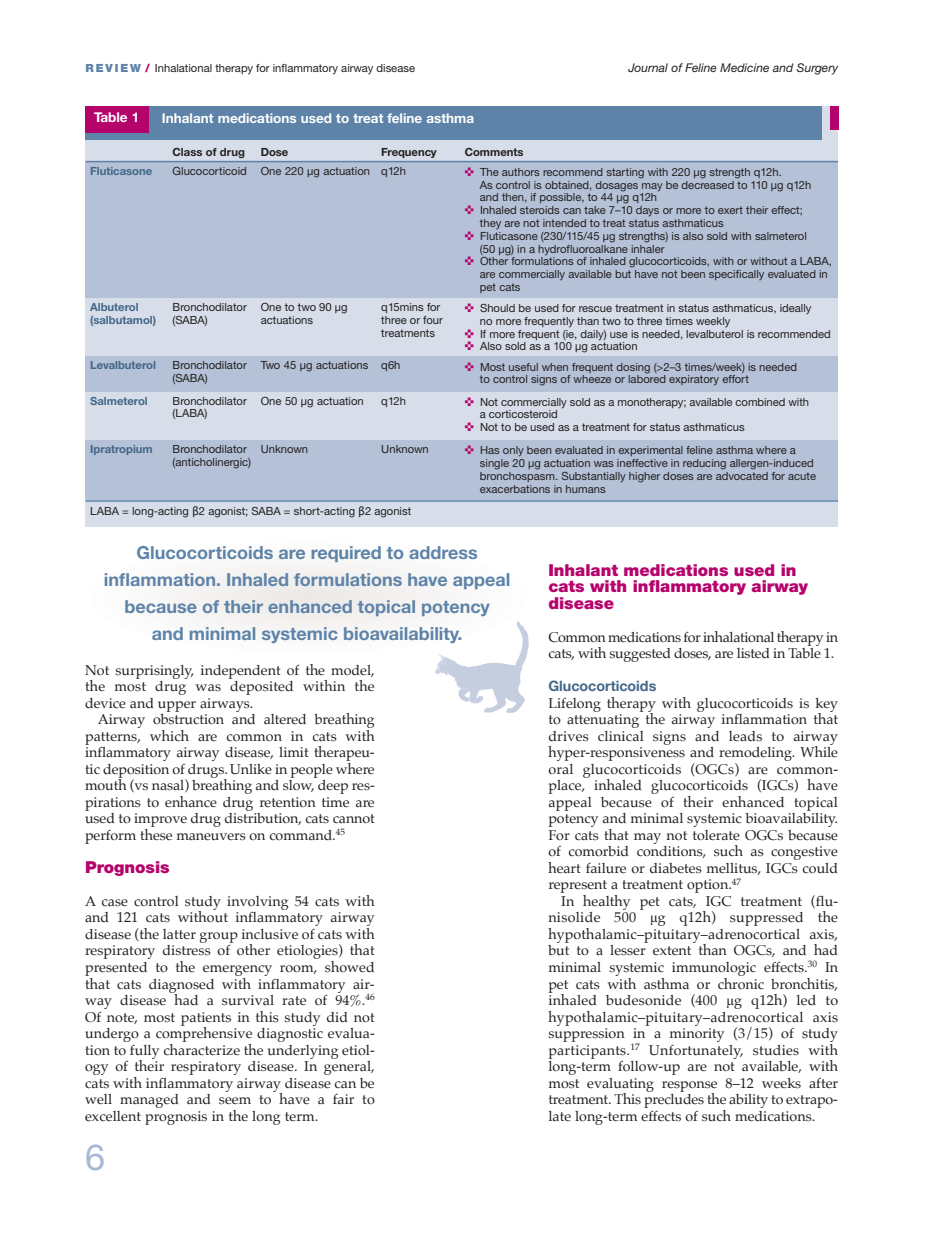
<style>
.page{position:relative;width:936px;height:1234px;background:#fff}
.page>*{position:absolute;margin:0;border:0;box-sizing:border-box;transform-origin:0 0}
.t1{font:36px "Helvetica Neue CE";color:#a6b8d3}
.t2{font:700 18px/27px "Helvetica Neue CE";color:#5e83a8;text-align:center}
.t3{font:900 16.5px/16.5px "Helvetica Neue CE";color:#b6036c}
.t4{font:14.25px/16.5px "Palatino";color:#231f20;text-align:justify}
.t5{font:14.25px/16.5px "Palatino";letter-spacing:-.025em;color:#231f20}
.t6{font:700 14.25px "Helvetica Neue";color:#426688}
.t7{font:700 13.5px "Helvetica Neue CE";color:#fff}
.t8{font:italic 12px "Helvetica Neue CE";color:#231f20}
.t9{font:11.25px/12.8px "Helvetica Neue CE";color:#231f20}
.t10{font:700 11.25px/12.8px "Helvetica Neue CE";color:#426688}
.t11{font:700 11.25px "Helvetica Neue CE";color:#231f20}
.s1{font-weight:900;color:#5e83a8}
.s2{font-weight:900;color:#b6036c}
.s3{font-family:"Lucida Grande"}
.s4{font-family:"Times New Roman"}
</style>
<div class="page">
<div style="left:174px;top:563px;width:268px;height:69px;background:#f5f3f2"></div>
<img style="left:430px;top:614px;width:99px;height:99px">
<div style="left:86px;top:106px;width:170px;height:55px;background:#d7dee9"></div>
<div style="left:256px;top:106px;width:121px;height:55px;background:#d7dee9"></div>
<div style="left:377px;top:106px;width:83px;height:55px;background:#d7dee9"></div>
<div style="left:460px;top:106px;width:378px;height:55px;background:#d7dee9"></div>
<div style="left:86px;top:162px;width:82px;height:136px;background:#b4c1d6"></div>
<div style="left:168px;top:162px;width:88px;height:136px;background:#b4c1d6"></div>
<div style="left:256px;top:162px;width:121px;height:136px;background:#b4c1d6"></div>
<div style="left:377px;top:162px;width:83px;height:136px;background:#b4c1d6"></div>
<div style="left:460px;top:162px;width:378px;height:136px;background:#b4c1d6"></div>
<div style="left:86px;top:298px;width:82px;height:59px;background:#d7dee9"></div>
<div style="left:168px;top:298px;width:88px;height:59px;background:#d7dee9"></div>
<div style="left:256px;top:298px;width:121px;height:59px;background:#d7dee9"></div>
<div style="left:377px;top:298px;width:83px;height:59px;background:#d7dee9"></div>
<div style="left:460px;top:298px;width:378px;height:59px;background:#d7dee9"></div>
<div style="left:86px;top:357px;width:82px;height:35px;background:#b4c1d6"></div>
<div style="left:168px;top:357px;width:88px;height:35px;background:#b4c1d6"></div>
<div style="left:256px;top:357px;width:121px;height:35px;background:#b4c1d6"></div>
<div style="left:377px;top:357px;width:83px;height:35px;background:#b4c1d6"></div>
<div style="left:460px;top:357px;width:378px;height:35px;background:#b4c1d6"></div>
<div style="left:86px;top:392px;width:82px;height:48px;background:#d7dee9"></div>
<div style="left:168px;top:392px;width:88px;height:48px;background:#d7dee9"></div>
<div style="left:256px;top:392px;width:121px;height:48px;background:#d7dee9"></div>
<div style="left:377px;top:392px;width:83px;height:48px;background:#d7dee9"></div>
<div style="left:460px;top:392px;width:378px;height:48px;background:#d7dee9"></div>
<div style="left:86px;top:440px;width:82px;height:60px;background:#b4c1d6"></div>
<div style="left:168px;top:440px;width:88px;height:60px;background:#b4c1d6"></div>
<div style="left:256px;top:440px;width:121px;height:60px;background:#b4c1d6"></div>
<div style="left:377px;top:440px;width:83px;height:60px;background:#b4c1d6"></div>
<div style="left:460px;top:440px;width:378px;height:60px;background:#b4c1d6"></div>
<div style="left:86px;top:501px;width:752px;height:26px;background:#d7dee9"></div>
<hr style="left:86px;top:161px;width:752px;height:1px;background:#5e83a8">
<hr style="left:86px;top:500px;width:752px;height:1px;background:#5e83a8">
<div style="left:85px;top:106px;width:736px;height:33px;background:#5e83a8"></div>
<div style="left:85px;top:106px;width:64px;height:26px;background:#b6036c"></div>
<div style="left:829px;top:106px;width:9px;height:24px;background:#b6036c"></div>
<p class="t9" style="left:86px;top:63px;width:331px"><span class="s1">R E V I E W</span> <span class="s2">/</span> Inhalational therapy for inflammatory airway disease</p>
<p class="t7" style="left:94px;top:112px;width:47px">Table 1</p>
<p class="t7" style="left:162px;top:114px;width:314px">Inhalant medications used to treat feline asthma</p>
<p class="t11" style="left:173px;top:147px;width:74px">Class of drug</p>
<p class="t11" style="left:261px;top:147px;width:29px">Dose</p>
<p class="t11" style="left:381px;top:147px;width:57px">Frequency</p>
<p class="t11" style="left:464px;top:147px;width:60px">Comments</p>
<p class="t8" style="left:628px;top:64px;width:211px">Journal of Feline Medicine and Surgery</p>
<p class="t10" style="left:90px;top:165px;width:64px">Fluticasone</p>
<p class="t9" style="left:173px;top:166px;width:235px">Glucocorticoid One 220 µg actuation q12h</p>
<p class="t9" style="left:480px;top:167px;width:353px">The authors recommend starting with 220 µg strength q12h.<br>As control is obtained, dosages may be decreased to 110 µg q12h and then, if possible, to 44 µg q12h<br>Inhaled steroids can take 7–10 days or more to exert their effect;<br>they are not intended to treat status asthmaticus<br>Fluticasone (230/115/45 µg strengths) is also sold with salmeterol<br>(50 µg) in a hydrofluoroalkane inhaler<br>Other formulations of inhaled glucocorticoids, with or without a LABA, are commercially available but have not been specifically evaluated in pet cats</p>
<p class="t10" style="left:90px;top:302px;width:67px">Albuterol (salbutamol)</p>
<p class="t9" style="left:173px;top:302px;width:76px">Bronchodilator (SABA)</p>
<p class="t9" style="left:261px;top:302px;width:88px">One to two 90 µg actuations</p>
<p class="t9" style="left:381px;top:302px;width:63px">q15mins for three or four treatments</p>
<p class="t9" style="left:480px;top:303px;width:352px">Should be used for rescue treatment in status asthmaticus, ideally<br>no more frequently than two to three times weekly<br>If more frequent (ie, daily) use is needed, levalbuterol is recommended Also sold as a 100 µg actuation</p>
<p class="t10" style="left:90px;top:360px;width:67px">Levalbuterol</p>
<p class="t9" style="left:173px;top:360px;width:76px">Bronchodilator (SABA)</p>
<p class="t9" style="left:261px;top:360px;width:141px">Two 45 µg actuations q6h</p>
<p class="t9" style="left:480px;top:361px;width:318px">Most useful when frequent dosing (&gt;2–3 times/week) is needed to control signs of wheeze or labored expiratory effort</p>
<p class="t10" style="left:90px;top:395px;width:59px">Salmeterol</p>
<p class="t9" style="left:173px;top:395px;width:76px">Bronchodilator (LABA)</p>
<p class="t9" style="left:261px;top:395px;width:105px">One 50 µg actuation</p>
<p class="t9" style="left:381px;top:395px;width:26px">q12h</p>
<p class="t9" style="left:480px;top:396px;width:330px">Not commercially sold as a monotherapy; available combined with a corticosteroid<br>Not to be used as a treatment for status asthmaticus</p>
<p class="t10" style="left:90px;top:444px;width:64px">Ipratropium</p>
<p class="t9" style="left:173px;top:444px;width:80px">Bronchodilator (anticholinergic)</p>
<p class="t9" style="left:261px;top:444px;width:49px">Unknown</p>
<p class="t9" style="left:381px;top:444px;width:49px">Unknown</p>
<p class="t9" style="left:480px;top:445px;width:338px">Has only been evaluated in experimental feline asthma where a single 20 µg actuation was ineffective in reducing allergen-induced bronchospasm. Substantially higher doses are advocated for acute exacerbations in humans</p>
<p class="t9" style="left:90px;top:505px;width:323px">LABA = long-acting <span class="s3">β</span>2 agonist; SABA = short-acting <span class="s3">β</span>2 agonist</p>
<p class="t2" style="left:104px;top:541px;width:408px">Glucocorticoids are required to address inflammation. Inhaled formulations have appeal because of their enhanced topical potency<br>and minimal systemic bioavailability.</p>
<p class="t4" style="left:85px;top:662px;width:291px">Not surprisingly, independent of the model, the most drug was deposited within the device and upper airways.</p>
<p class="t4" style="left:85px;top:712px;width:291px;text-indent:13px">Airway obstruction and altered breathing patterns, which are common in cats with inflammatory airway disease, limit therapeu&shy;tic deposition of drugs.Unlike in people where mouth (vs nasal) breathing and slow, deep res&shy;pirations to enhance drug retention time are used to improve drug distribution, cats cannot perform these maneuvers on command.<sup>45</sup></p>
<p class="t3" style="left:85px;top:860px;width:86px">Prognosis</p>
<p class="t4" style="left:85px;top:893px;width:291px">A case control study involving 54 cats with and 121 cats without inflammatory airway disease (the latter group inclusive of cats with respiratory distress of other etiologies) that presented to the emergency room, showed that cats diagnosed with inflammatory air&shy;way disease had a survival rate of 94%.<sup>46 </sup>of note, most patients in this study did not undergo a comprehensive diagnostic evalua&shy;tion to fully characterize the underlying etiol&shy;ogy of their respiratory disease. in general, cats with inflammatory airway disease can be well managed and seem to have a fair to excellent prognosis in the long term.</p>
<h1 class="t1" style="left:85px;top:1143px;width:22px">6</h1>
<p class="t3" style="left:548px;top:563px;width:261px">Inhalant medications used in cats with inflammatory airway disease</p>
<p class="t5" style="left:548px;top:629px;width:291px">Common medications for inhalational therapy in cats, with suggested doses, are listed in Table 1.</p>
<p class="t6" style="left:548px;top:677px;width:109px">Glucocorticoids</p>
<p class="t4" style="left:548px;top:695px;width:291px">Lifelong therapy with glucocorticoids is key to attenuating the airway inflammation that drives clinical signs and leads to airway hyper- responsiveness and remodeling. While oral glucocorticoids (oGCs) are common&shy;place, inhaled glucocorticoids (iGCs) have appeal because of their enhanced topical potency and minimal systemic bioavailability.<br>For cats that may not tolerate oGCs because of comorbid conditions, such as congestive heart failure or diabetes mellitus, iGCs could represent a treatment option.<sup>47</sup></p>
<p class="t4" style="left:548px;top:893px;width:291px;text-indent:13px">in healthy pet cats, iGC treatment (flu&shy;nisolide 500 <span class="s4">μ</span>g q12h) suppressed the hypothalamic–pituitary–adrenocortical axis, but to a lesser extent than oGCs, and had minimal systemic immunologic effects.<sup>30</sup> in pet cats with asthma or chronic bronchitis, inhaled budesonide (400 <span class="s4">μ</span>g q12h) led to hypothalamic–pituitary–adrenocortical axis suppression in a minority (3/15) of study participants.<sup>17</sup> Unfortunately, studies with long-term follow-up are not available, with most evaluating response 8–12 weeks after treatment. This precludes the ability to extrapo - late long-term effects of such medications.</p>
</div>
